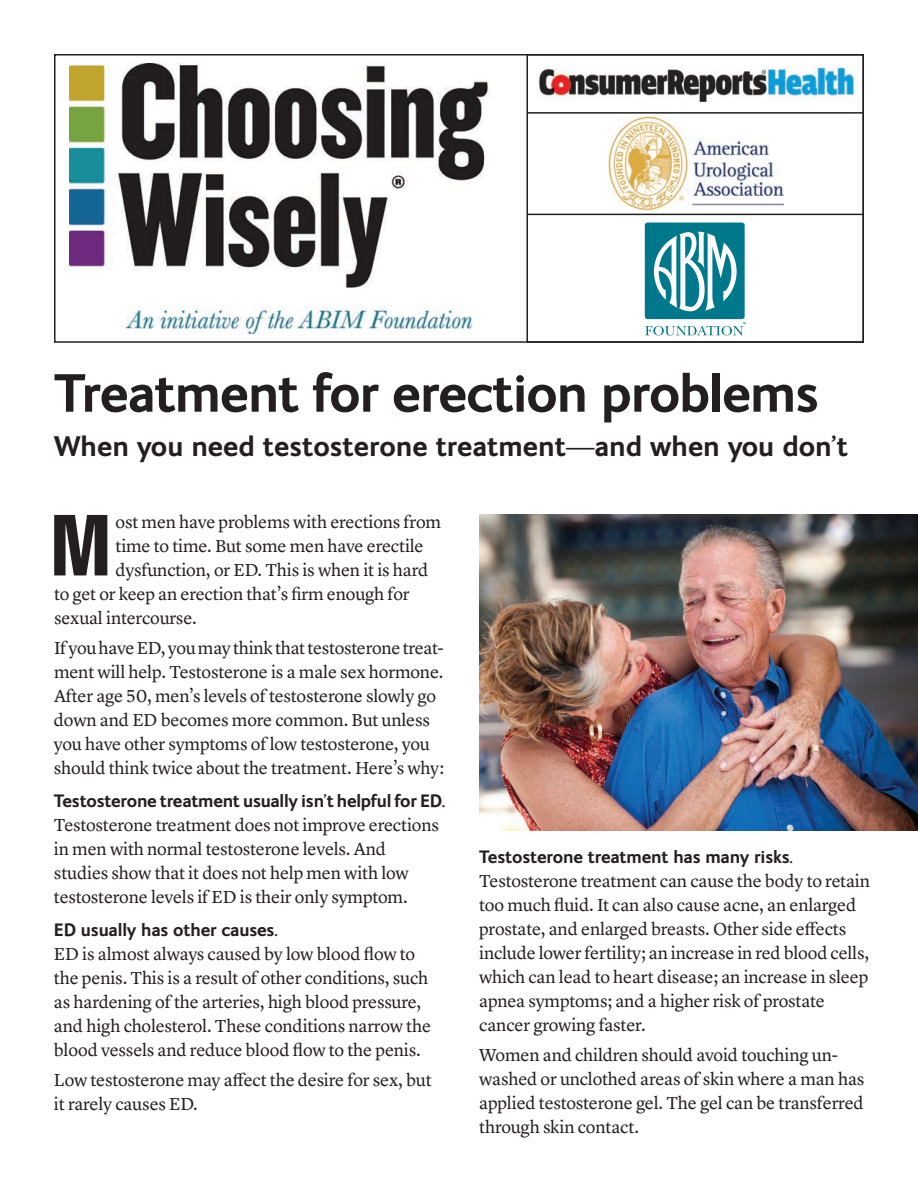
<style>
.page{position:relative;width:918px;height:1188px;background:#fff}
.page>*{position:absolute;margin:0;border:0;box-sizing:border-box;transform-origin:0 0}
.t1{font:extra-condensed 85.05px "Helvetica";color:#231f20}
._12_16_Lyon{font:700 54px "FS Ingrid";letter-spacing:-.02em;color:#231f20}
._19_SubHd{font:700 28.5px "FS Ingrid";color:#231f20}
.BODYBULLETS{font:18px/24px "Lyon Text";letter-spacing:-.01em;color:#231f20}
._12Body_Subhd{font:700 18px "FS Ingrid";letter-spacing:-.01em;color:#231f20}
.t2{font:600 7.5px "New Baskerville";color:#00788b}
</style>
<div class="page">
<div style="left:645px;top:223px;width:100px;height:96px;background:#00788b;border-radius:3px"></div>
<svg style="left:654px;top:232px;width:83px;height:79px"></svg>
<svg style="left:645px;top:326px;width:98px;height:9px"></svg>
<img style="left:539px;top:67px;width:315px;height:35px">
<img style="left:70px;top:63px;width:420px;height:271px">
<div style="left:526px;top:54px;width:338px;height:289px;border:2px solid #231f20"></div>
<hr style="left:528px;top:112px;width:336px;height:2px;background:#231f20">
<hr style="left:528px;top:214px;width:335px;height:1px;background:#231f20">
<img style="left:608px;top:115px;width:175px;height:95px">
<img style="left:479px;top:514px;width:439px;height:317px">
<p class="t2" style="left:743px;top:320px;width:5px">®</p>
<p class="_12_16_Lyon" style="left:54px;top:357px;width:767px">Treatment for erection problems</p>
<p class="_19_SubHd" style="left:54px;top:427px;width:795px">When you need testosterone treatment—and when you don’t</p>
<p class="BODYBULLETS" style="left:116px;top:508px;width:327px">ost men have problems with erections from</p>
<p class="BODYBULLETS" style="left:116px;top:532px;width:310px">time to time. But some men have erectile</p>
<p class="BODYBULLETS" style="left:116px;top:556px;width:314px">dysfunction, or ED. This is when it is hard</p>
<p class="BODYBULLETS" style="left:54px;top:580px;width:357px">to get or keep an erection that’s firm enough for</p>
<p class="BODYBULLETS" style="left:54px;top:604px;width:144px">sexual intercourse.</p>
<p class="BODYBULLETS" style="left:54px;top:634px;width:391px">If you have ED, you may think that testosterone treat-</p>
<p class="BODYBULLETS" style="left:54px;top:658px;width:392px">ment will help. Testosterone is a male sex hormone.<br>After age 50, men’s levels of testosterone slowly go down and ED becomes more common. But unless you have other symptoms of low testosterone, you should think twice about the treatment. Here’s why:</p>
<p class="_12Body_Subhd" style="left:54px;top:789px;width:393px">Testosterone treatment usually isn’t helpful for ED.</p>
<p class="BODYBULLETS" style="left:54px;top:811px;width:386px">Testosterone treatment does not improve erections</p>
<p class="BODYBULLETS" style="left:54px;top:835px;width:334px">in men with normal testosterone levels. And</p>
<p class="BODYBULLETS" style="left:54px;top:859px;width:356px">studies show that it does not help men with low</p>
<p class="BODYBULLETS" style="left:54px;top:883px;width:355px">testosterone levels if ED is their only symptom.</p>
<p class="_12Body_Subhd" style="left:54px;top:918px;width:225px">ED usually has other causes.</p>
<p class="BODYBULLETS" style="left:54px;top:940px;width:363px">ED is almost always caused by low blood flow to</p>
<p class="BODYBULLETS" style="left:54px;top:964px;width:379px">the penis. This is a result of other conditions, such as hardening of the arteries, high blood pressure, and high cholesterol. These conditions narrow the blood vessels and reduce blood flow to the penis.</p>
<p class="BODYBULLETS" style="left:54px;top:1066px;width:379px">Low testosterone may affect the desire for sex, but</p>
<p class="BODYBULLETS" style="left:54px;top:1090px;width:145px">it rarely causes ED.</p>
<p class="t1" style="left:52px;top:491px;width:58px">M</p>
<p class="_12Body_Subhd" style="left:479px;top:845px;width:315px">Testosterone treatment has many risks.</p>
<p class="BODYBULLETS" style="left:479px;top:867px;width:392px">Testosterone treatment can cause the body to retain too much fluid. It can also cause acne, an enlarged prostate, and enlarged breasts. Other side effects include lower fertility; an increase in red blood cells,</p>
<p class="BODYBULLETS" style="left:479px;top:963px;width:390px">which can lead to heart disease; an increase in sleep apnea symptoms; and a higher risk of prostate</p>
<p class="BODYBULLETS" style="left:479px;top:1011px;width:168px">cancer growing faster.</p>
<p class="BODYBULLETS" style="left:479px;top:1041px;width:387px">Women and children should avoid touching un&shy;washed or unclothed areas of skin where a man has applied testosterone gel. The gel can be transferred through skin contact.</p>
</div>
